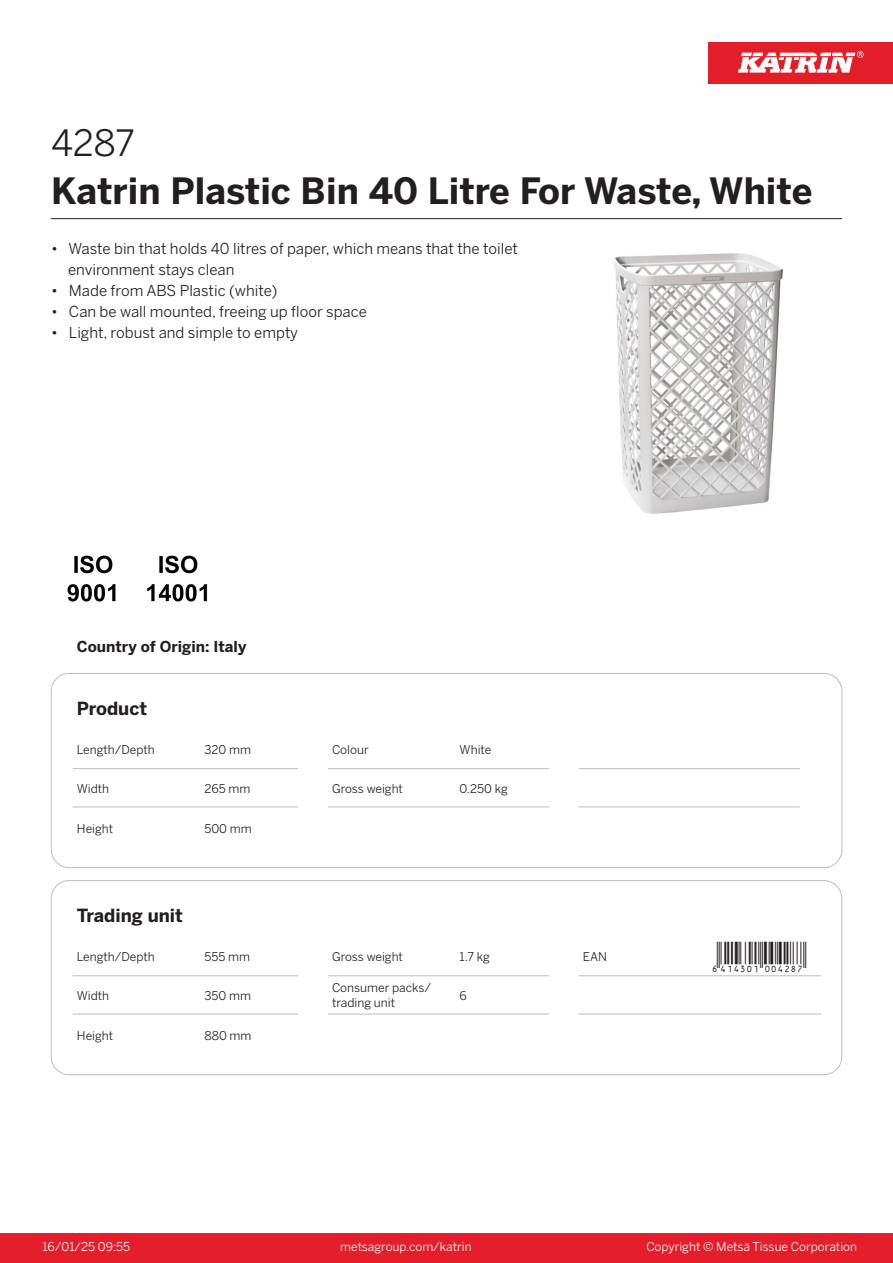
<style>
.page{position:relative;width:893px;height:1263px;background:#fff}
.page>*{position:absolute;margin:0;border:0;box-sizing:border-box;transform-origin:0 0}
.Product_Name{font:700 36px "Benton Sans";color:#231f20}
.External_material_co{font:36px "Benton Sans";color:#231f20}
.T_EAN{font:30px "Viisas EAN Matala";color:#231f20}
.T_TableHeader{font:700 18px "Benton Sans";color:#231f20}
.MarketingBullets{font:15px/21px "Benton Sans";color:#231f20}
.Country_of_Origin{font:700 15px "Benton Sans";color:#231f20}
.T_TableBody{font:12px/14.4px "Benton Sans";color:#231f20}
.t1{font:12px "Benton Sans";color:#fff}
</style>
<div class="page">
<div style="left:0;top:1233px;width:893px;height:30px;background:#e41e2b"></div>
<div style="left:708px;top:43px;width:185px;height:41px;background:#e31e28"></div>
<svg style="left:738px;top:51px;width:126px;height:22px"></svg>
<hr style="left:73px;top:768px;width:127px;height:1px;background:#bcbdc0">
<hr style="left:200px;top:768px;width:98px;height:1px;background:#bcbdc0">
<hr style="left:328px;top:768px;width:127px;height:1px;background:#bcbdc0">
<hr style="left:455px;top:768px;width:94px;height:1px;background:#bcbdc0">
<hr style="left:579px;top:768px;width:127px;height:1px;background:#bcbdc0">
<hr style="left:706px;top:768px;width:94px;height:1px;background:#bcbdc0">
<hr style="left:73px;top:807px;width:127px;height:1px;background:#bcbdc0">
<hr style="left:200px;top:807px;width:98px;height:1px;background:#bcbdc0">
<hr style="left:328px;top:807px;width:127px;height:1px;background:#bcbdc0">
<hr style="left:455px;top:807px;width:94px;height:1px;background:#bcbdc0">
<hr style="left:579px;top:807px;width:127px;height:1px;background:#bcbdc0">
<hr style="left:706px;top:807px;width:94px;height:1px;background:#bcbdc0">
<div style="left:51px;top:673px;width:791px;height:195px;border:1px solid #bcbdc0;border-radius:18px"></div>
<hr style="left:73px;top:975px;width:127px;height:1px;background:#bcbdc0">
<hr style="left:200px;top:975px;width:98px;height:1px;background:#bcbdc0">
<hr style="left:328px;top:975px;width:127px;height:1px;background:#bcbdc0">
<hr style="left:455px;top:975px;width:94px;height:1px;background:#bcbdc0">
<hr style="left:579px;top:975px;width:127px;height:1px;background:#bcbdc0">
<hr style="left:706px;top:975px;width:115px;height:1px;background:#bcbdc0">
<hr style="left:73px;top:1014px;width:127px;height:1px;background:#bcbdc0">
<hr style="left:200px;top:1014px;width:98px;height:1px;background:#bcbdc0">
<hr style="left:328px;top:1014px;width:127px;height:1px;background:#bcbdc0">
<hr style="left:455px;top:1014px;width:94px;height:1px;background:#bcbdc0">
<hr style="left:579px;top:1014px;width:127px;height:1px;background:#bcbdc0">
<hr style="left:706px;top:1014px;width:115px;height:1px;background:#bcbdc0">
<div style="left:51px;top:880px;width:791px;height:195px;border:1px solid #bcbdc0;border-radius:18px"></div>
<img style="left:614px;top:253px;width:169px;height:261px">
<img style="left:67px;top:555px;width:49px;height:47px">
<img style="left:147px;top:555px;width:61px;height:47px">
<hr style="left:51px;top:218px;width:791px;height:1px;background:#231f20">
<p class="External_material_co" style="left:51px;top:121px;width:85px">4287</p>
<p class="Product_Name" style="left:51px;top:168px;width:763px">Katrin Plastic Bin 40 Litre For Waste, White</p>
<p class="MarketingBullets" style="left:68px;top:238px;width:451px;text-indent:-17px">• Waste bin that holds 40 litres of paper, which means that the toilet environment stays clean</p>
<p class="MarketingBullets" style="left:51px;top:280px;width:228px">• Made from ABS Plastic (white)</p>
<p class="MarketingBullets" style="left:51px;top:301px;width:317px">• Can be wall mounted, freeing up floor space</p>
<p class="MarketingBullets" style="left:51px;top:322px;width:249px">• Light, robust and simple to empty</p>
<p class="Country_of_Origin" style="left:77px;top:637px;width:171px">Country of Origin: Italy</p>
<p class="T_TableHeader" style="left:77px;top:697px;width:72px">Product</p>
<p class="T_TableBody" style="left:77px;top:743px;width:79px">Length/Depth</p>
<p class="T_TableBody" style="left:204px;top:743px;width:48px">320 mm</p>
<p class="T_TableBody" style="left:332px;top:743px;width:38px">Colour</p>
<p class="T_TableBody" style="left:460px;top:743px;width:33px">White</p>
<p class="T_TableBody" style="left:77px;top:781px;width:34px">Width</p>
<p class="T_TableBody" style="left:204px;top:781px;width:47px">265 mm</p>
<p class="T_TableBody" style="left:332px;top:781px;width:72px">Gross weight</p>
<p class="T_TableBody" style="left:460px;top:781px;width:50px">0.250 kg</p>
<p class="T_TableBody" style="left:77px;top:821px;width:38px">Height</p>
<p class="T_TableBody" style="left:204px;top:821px;width:49px">500 mm</p>
<p class="T_TableHeader" style="left:77px;top:904px;width:108px">Trading unit</p>
<p class="T_TableBody" style="left:77px;top:950px;width:79px">Length/Depth</p>
<p class="T_TableBody" style="left:204px;top:950px;width:47px">555 mm</p>
<p class="T_TableBody" style="left:332px;top:950px;width:72px">Gross weight</p>
<p class="T_TableBody" style="left:460px;top:950px;width:32px">1.7 kg</p>
<p class="T_TableBody" style="left:583px;top:950px;width:26px">EAN</p>
<p class="T_EAN" style="left:710px;top:941px;width:97px">*6414301004287*</p>
<p class="T_TableBody" style="left:77px;top:988px;width:34px">Width</p>
<p class="T_TableBody" style="left:204px;top:988px;width:48px">350 mm</p>
<p class="T_TableBody" style="left:332px;top:981px;width:100px">Consumer packs/ trading unit</p>
<p class="T_TableBody" style="left:460px;top:988px;width:9px">6</p>
<p class="T_TableBody" style="left:77px;top:1028px;width:38px">Height</p>
<p class="T_TableBody" style="left:204px;top:1028px;width:49px">880 mm</p>
<p class="t1" style="left:43px;top:1239px;width:89px">16/01/25 09:55</p>
<p class="t1" style="left:340px;top:1239px;width:133px">metsagroup.com/katrin</p>
<p class="t1" style="left:646px;top:1239px;width:212px">Copyright © Metsä Tissue Corporation</p>
</div>
